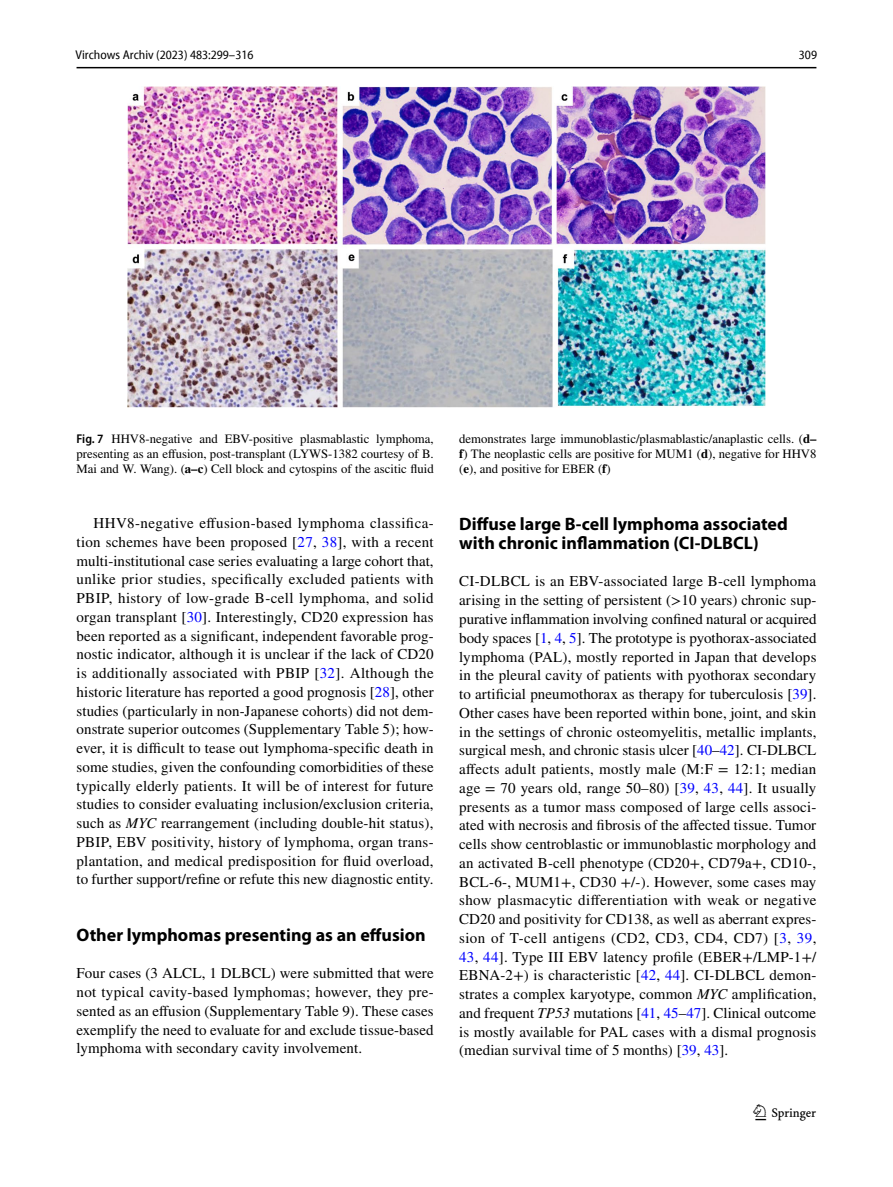
<style>
.page{position:relative;width:893px;height:1187px;background:#fff}
.page>*{position:absolute;margin:0;border:0;box-sizing:border-box;transform-origin:0 0}
.t1{font:22.5px "Springnew Regular 3";color:#000}
.t2{font:700 18px/18.8px "Myriad Pro";color:#000}
.t3{font:15px/18.8px "STIX";letter-spacing:.005em;color:#000;text-align:justify}
.t4{font:12.75px/15px "STIX";color:#000;text-align:justify}
.t5{font:semi-condensed 12.75px "Myriad Pro Unic";color:#000}
.s1{font-family:"Myriad Pro";font-weight:600;font-stretch:semi-condensed}
.s2{font-weight:700}
.s3{color:#00f}
.s4{font-style:italic}
</style>
<div class="page">
<hr style="left:77px;top:67px;width:739px;height:1px;background:#000">
<img style="left:128px;top:87px;width:637px;height:321px">
<p class="t5" style="left:76px;top:50px;width:179px">Virchows Archiv (2023) 483:299–316</p>
<p class="t5" style="left:799px;top:50px;width:20px">309</p>
<p class="t4" style="left:77px;top:432px;width:359px"><span class="s1">Fig. 7</span> HHV8-negative and EBV-positive plasmablastic lymphoma, presenting as an effusion, post-transplant (LYWS-1382 courtesy of B.<br>Mai and W. Wang). (<span class="s2">a–c</span>) Cell block and cytospins of the ascitic fluid</p>
<p class="t4" style="left:459px;top:432px;width:359px">demonstrates large immunoblastic/plasmablastic/anaplastic cells. (<span class="s2">d– f</span>) The neoplastic cells are positive for MUM1 (<span class="s2">d</span>), negative for HHV8 (<span class="s2">e</span>), and positive for EBER (<span class="s2">f</span>)</p>
<p class="t3" style="left:77px;top:514px;width:359px;text-indent:17px">HHV8-negative effusion-based lymphoma classifica&shy;tion schemes have been proposed [<span class="s3">27</span>, <span class="s3">38</span>], with a recent multi-institutional case series evaluating a large cohort that, unlike prior studies, specifically excluded patients with PBIP, history of low-grade B-cell lymphoma, and solid organ transplant [<span class="s3">30</span>]. Interestingly, CD20 expression has been reported as a significant, independent favorable prog&shy;nostic indicator, although it is unclear if the lack of CD20 is additionally associated with PBIP [<span class="s3">32</span>]. Although the historic literature has reported a good prognosis [<span class="s3">28</span>], other studies (particularly in non-Japanese cohorts) did not dem&shy;onstrate superior outcomes (Supplementary Table 5); how&shy;ever, it is difficult to tease out lymphoma-specific death in some studies, given the confounding comorbidities of these typically elderly patients. It will be of interest for future studies to consider evaluating inclusion/exclusion criteria, such as <span class="s4">MYC</span> rearrangement (including double-hit status), PBIP, EBV positivity, history of lymphoma, organ trans&shy;plantation, and medical predisposition for fluid overload, to further support/refine or refute this new diagnostic entity.</p>
<p class="t2" style="left:77px;top:924px;width:351px">Other lymphomas presenting as an effusion</p>
<p class="t3" style="left:77px;top:964px;width:359px">Four cases (3 ALCL, 1 DLBCL) were submitted that were not typical cavity-based lymphomas; however, they pre&shy;sented as an effusion (Supplementary Table 9). These cases exemplify the need to evaluate for and exclude tissue-based lymphoma with secondary cavity involvement.</p>
<p class="t2" style="left:459px;top:514px;width:330px">Diffuse large B‑cell lymphoma associated with chronic inflammation (CI‑DLBCL)</p>
<p class="t3" style="left:459px;top:573px;width:359px">CI-DLBCL is an EBV-associated large B-cell lymphoma arising in the setting of persistent (&gt;10 years) chronic sup&shy;purative inflammation involving confined natural or acquired body spaces [<span class="s3">1</span>, <span class="s3">4</span>, <span class="s3">5</span>]. The prototype is pyothorax-associated lymphoma (PAL), mostly reported in Japan that develops in the pleural cavity of patients with pyothorax secondary to artificial pneumothorax as therapy for tuberculosis [<span class="s3">39</span>].<br>Other cases have been reported within bone, joint, and skin in the settings of chronic osteomyelitis, metallic implants, surgical mesh, and chronic stasis ulcer [<span class="s3">40</span>–<span class="s3">42</span>]. CI-DLBCL affects adult patients, mostly male (M:F = 12:1; median age = 70 years old, range 50–80) [<span class="s3">39</span>, <span class="s3">43</span>, <span class="s3">44</span>]. It usually presents as a tumor mass composed of large cells associ&shy;ated with necrosis and fibrosis of the affected tissue. Tumor cells show centroblastic or immunoblastic morphology and an activated B-cell phenotype (CD20+, CD79a+, CD10-, BCL-6-, MUM1+, CD30 +/-). However, some cases may show plasmacytic differentiation with weak or negative CD20 and positivity for CD138, as well as aberrant expres&shy;sion of T-cell antigens (CD2, CD3, CD4, CD7) [<span class="s3">3</span>, <span class="s3">39</span>, <span class="s3">43</span>, <span class="s3">44</span>]. Type III EBV latency profile (EBER+/LMP-1+/ EBNA-2+) is characteristic [<span class="s3">42</span>, <span class="s3">44</span>]. CI-DLBCL demon&shy;strates a complex karyotype, common <span class="s4">MYC</span> amplification, and frequent <span class="s4">TP53</span> mutations [<span class="s3">41</span>, <span class="s3">45</span>–<span class="s3">47</span>]. Clinical outcome is mostly available for PAL cases with a dismal prognosis (median survival time of 5 months) [<span class="s3">39</span>, <span class="s3">43</span>].</p>
<h1 class="t1" style="left:755px;top:1104px;width:62px">1 3</h1>
</div>
